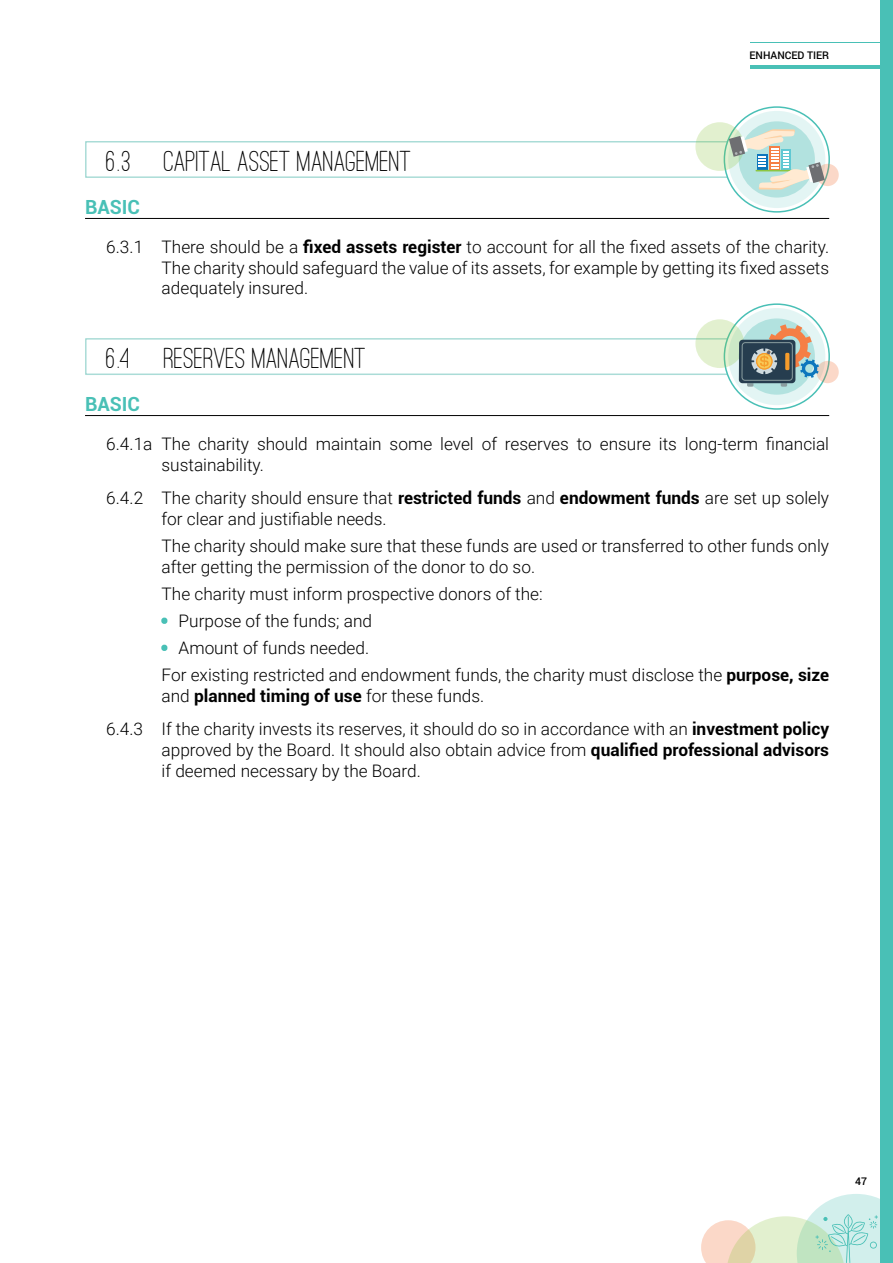
<style>
.page{position:relative;width:893px;height:1263px;background:#fff}
.page>*{position:absolute;margin:0;border:0;box-sizing:border-box;transform-origin:0 0}
.t1{font:500 30px "Ostrich Sans Rounded";color:#000}
.t2{font:700 19.5px "Roboto";color:#49c0b6}
.t3{font:300 17.25px/20.7px "Roboto";color:#000}
.t4{font:500 10.5px "Roboto";color:#000}
.s1{font-weight:700}
.s2{color:#49c0b6}
</style>
<div class="page">
<div style="left:880px;top:0;width:13px;height:1263px;background:#49c0b6"></div>
<hr style="left:751px;top:43px;width:142px;height:1px;background:#49c0b6">
<hr style="left:751px;top:66px;width:142px;height:3px;background:#49c0b6">
<svg style="left:701px;top:1194px;width:179px;height:69px"></svg>
<div style="left:85px;top:338px;width:694px;height:37px;border:2px solid #aadcd7"></div>
<svg style="left:724px;top:304px;width:105px;height:105px"></svg>
<div style="left:728px;top:308px;width:97px;height:97px;background:#e3f5f4;border-radius:50%"></div>
<svg style="left:739px;top:318px;width:76px;height:77px"></svg>
<svg style="left:816px;top:361px;width:23px;height:22px"></svg>
<svg style="left:695px;top:319px;width:49px;height:49px;background:#d7eccb"></svg>
<svg style="left:739px;top:340px;width:56px;height:43px"></svg>
<svg style="left:747px;top:324px;width:72px;height:63px;background:#969c94"></svg>
<div style="left:742px;top:342px;width:51px;height:39px;border:1px solid #8b9ea0;border-radius:3px"></div>
<svg style="left:161px;top:617px;width:7px;height:7px"></svg>
<svg style="left:161px;top:644px;width:7px;height:7px"></svg>
<hr style="left:85px;top:415px;width:744px;height:1px;background:#000">
<hr style="left:85px;top:218px;width:744px;height:1px;background:#000">
<div style="left:85px;top:141px;width:694px;height:37px;border:2px solid #aadcd7"></div>
<svg style="left:724px;top:107px;width:105px;height:105px"></svg>
<div style="left:728px;top:111px;width:97px;height:97px;background:#e3f5f4;border-radius:50%"></div>
<svg style="left:739px;top:121px;width:76px;height:77px"></svg>
<svg style="left:816px;top:164px;width:23px;height:22px"></svg>
<svg style="left:695px;top:122px;width:49px;height:49px"></svg>
<svg style="left:729px;top:129px;width:96px;height:61px"></svg>
<h1 class="t1" style="left:106px;top:143px;width:307px">6 . 3 CAPITAL ASSET MANAGEMENT</h1>
<p class="t2" style="left:85px;top:193px;width:24px">Basic</p>
<p class="t4" style="left:749px;top:48px;width:81px">ENHANCED tier</p>
<p class="t3" style="left:162px;top:236px;width:669px;text-align:justify;text-indent:-55px">6.3.1 There should be a <span class="s1">fixed assets register</span> to account for all the fixed assets of the charity.<br>The charity should safeguard the value of its assets, for example by getting its fixed assets adequately insured.</p>
<h1 class="t1" style="left:106px;top:340px;width:261px">6 .4 RESERVES MANAGEMENT</h1>
<p class="t2" style="left:85px;top:390px;width:24px">Basic</p>
<p class="t3" style="left:162px;top:433px;width:669px;text-indent:-55px">6.4.1a The charity should maintain some level of reserves to ensure its long-term financial sustainability.</p>
<p class="t3" style="left:162px;top:487px;width:669px;text-indent:-55px">6.4.2 The charity should ensure that <span class="s1">restricted funds</span> and <span class="s1">endowment funds</span> are set up solely for clear and justifiable needs.</p>
<p class="t3" style="left:162px;top:535px;width:669px">The charity should make sure that these funds are used or transferred to other funds only after getting the permission of the donor to do so.</p>
<p class="t3" style="left:162px;top:583px;width:383px">The charity must inform prospective donors of the:</p>
<p class="t3" style="left:162px;top:610px;width:212px"><span class="s2">•</span> Purpose of the funds; and</p>
<p class="t3" style="left:162px;top:634px;width:669px;line-height:27.2px"><span class="s2">•</span> Amount of funds needed.<br>For existing restricted and endowment funds, the charity must disclose the <span class="s1">purpose, size</span></p>
<p class="t3" style="left:106px;top:678px;width:724px;line-height:33.5px;text-indent:55px">and <span class="s1">planned timing of use</span> for these funds.<br>6.4.3 If the charity invests its reserves, it should do so in accordance with an <span class="s1">investment policy</span></p>
<p class="t3" style="left:162px;top:739px;width:669px">approved by the Board. It should also obtain advice from <span class="s1">qualified professional advisors </span>if deemed necessary by the Board.</p>
<p class="t4" style="left:855px;top:1174px;width:13px">47</p>
</div>
